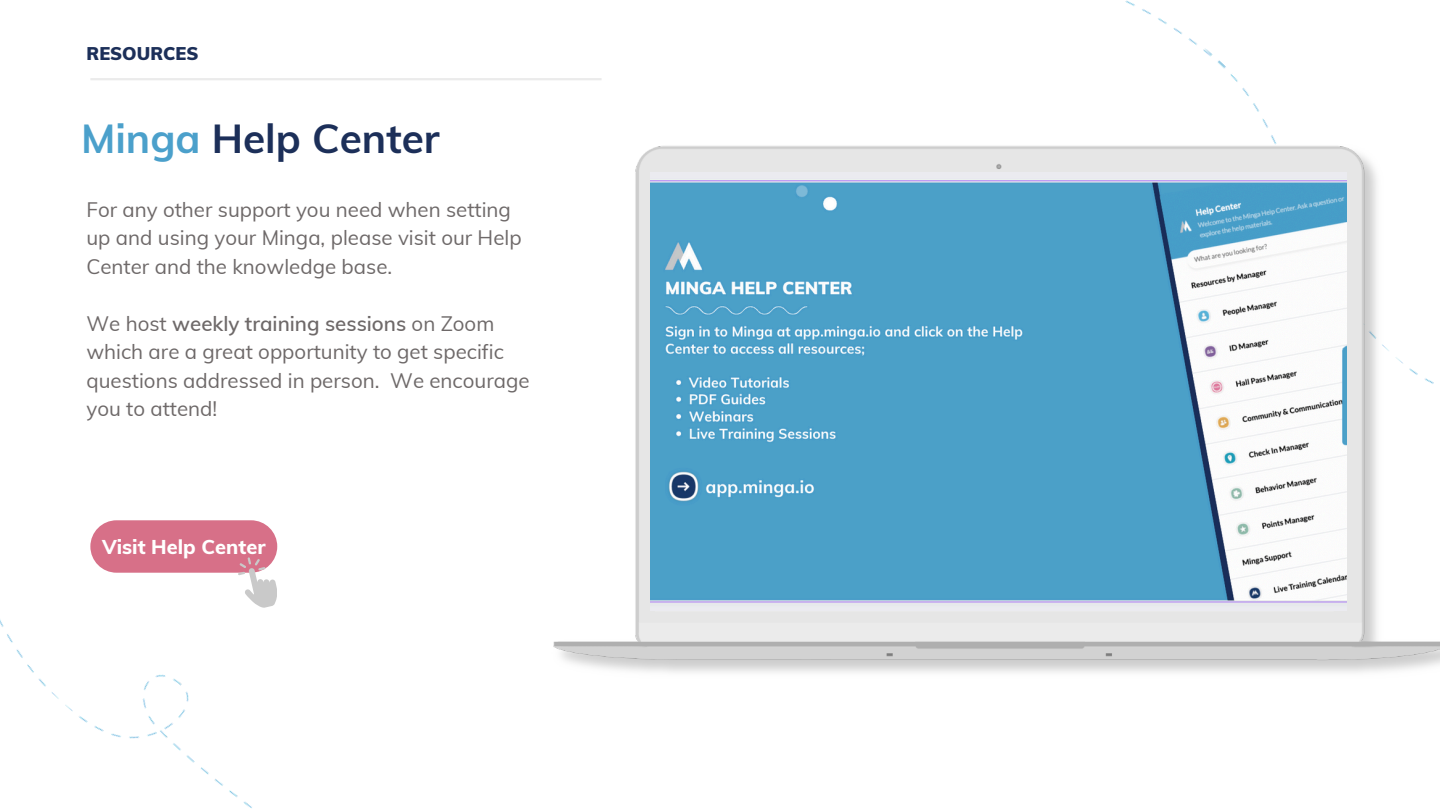
<style>
.page{position:relative;width:1440px;height:810px;background:#fff}
.page>*{position:absolute;margin:0;border:0;box-sizing:border-box;transform-origin:0 0}
.t1{font:700 40.5px "Muli";color:#1c2f59}
.t2{font:20.5px/28.5px "Muli";color:#6e6969}
.t3{font:800 20px "Muli";color:#fff}
.t4{font:900 18px "Muli";color:#1c2f59}
.s1{color:#4ba0cb}
.s2{font-weight:600}
</style>
<div class="page">
<hr style="left:90px;top:78px;width:512px;height:2px;background:#ebebeb">
<div style="left:90px;top:520px;width:187px;height:53px;background:#d77088;border-radius:26px"></div>
<svg style="left:238px;top:557px;width:39px;height:51px"></svg>
<img style="left:553px;top:119px;width:887px;height:554px">
<img style="left:651px;top:172px;width:696px;height:439px">
<p class="t4" style="left:86px;top:42px;width:113px">RESOURCES</p>
<h1 class="t1" style="left:81px;top:113px;width:360px"><span class="s1">Minga</span> Help Center</h1>
<h3 class="t2" style="left:86px;top:195px;width:437px">For any other support you need when setting up and using your Minga, please visit our Help<br>Center and the knowledge base.</h3>
<h3 class="t2" style="left:86px;top:309px;width:445px">We host <span class="s2">weekly training sessions</span> on Zoom which are a great opportunity to get specific questions addressed in person. We encourage you to attend!</h3>
<p class="t3" style="left:102px;top:534px;width:165px">Visit Help Center</p>
</div>
